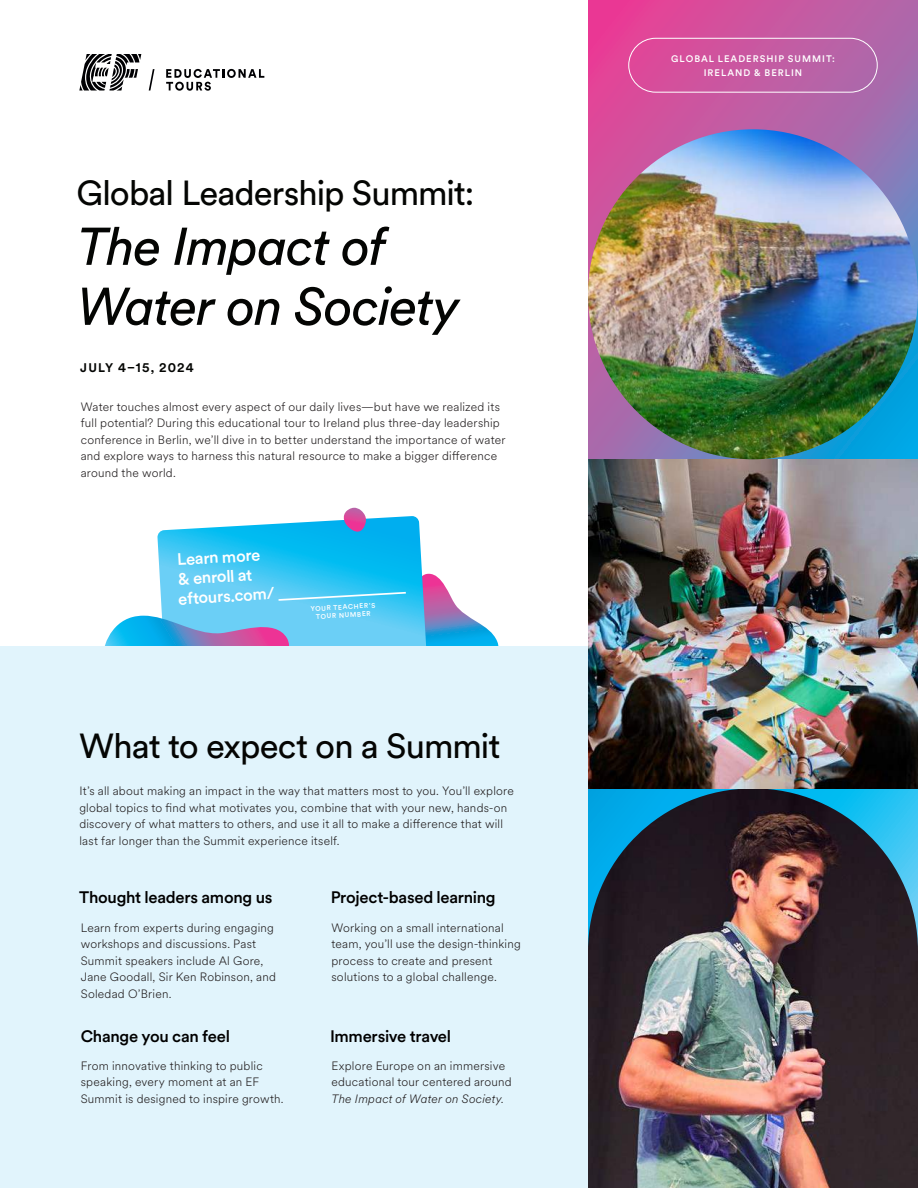
<style>
.page{position:relative;width:918px;height:1188px;background:#fff}
.page>*{position:absolute;margin:0;border:0;box-sizing:border-box;transform-origin:0 0}
.t1{font:italic 52.5px/60px "EF Circular";letter-spacing:-.03em;color:#040503}
.t2{font:34.5px "EF Circular";letter-spacing:-.03em;color:#040503}
.t3{font:500 16.5px "EF Circular";letter-spacing:-.02em;color:#000}
.t4{font:500 16.5px/19.5px "EF Circular";color:#fff}
.t5{font:700 12.3px "EF Circular";letter-spacing:.09em;color:#040503}
.t6{font:300 12px/16.5px "EF Circular";letter-spacing:.015em;color:#231f20}
.t7{font:500 9.45px/14.2px "EF Circular";letter-spacing:.105em;color:#fff;text-align:center}
.t8{font:500 6.75px/8.2px "EF Circular";color:#fff;text-align:center}
.s1{font-style:italic}
</style>
<div class="page">
<svg style="left:588px;top:0;width:330px;height:459px;background:#ae62a9"></svg>
<img style="left:588px;top:459px;width:330px;height:729px">
<svg style="left:166px;top:69px;width:98px;height:22px"></svg>
<svg style="left:79px;top:54px;width:62px;height:37px"></svg>
<svg style="left:149px;top:69px;width:6px;height:22px"></svg>
<div style="left:628px;top:38px;width:250px;height:55px;border:1px solid #fff;border-radius:27px"></div>
<img style="left:588px;top:129px;width:330px;height:330px;border-radius:165px">
<svg style="left:429px;top:574px;width:70px;height:72px"></svg>
<svg style="left:157px;top:516px;width:272px;height:130px;background:#4ac8f3"></svg>
<svg style="left:105px;top:616px;width:187px;height:30px;background:#6aa3da"></svg>
<svg style="left:279px;top:592px;width:127px;height:9px"></svg>
<svg style="left:342px;top:508px;width:27px;height:28px"></svg>
<div style="left:0;top:646px;width:588px;height:542px;background:#e1f4fc"></div>
<h2 class="t2" style="left:76px;top:170px;width:399px">Global Leadership Summit:</h2>
<h1 class="t1" style="left:76px;top:214px;width:385px">The Impact of<br>Water on Society</h1>
<p class="t5" style="left:80px;top:360px;width:115px">JULY 4–15, 2024</p>
<p class="t6" style="left:81px;top:398px;width:426px">Water touches almost every aspect of our daily lives—but have we realized its full potential? During this educational tour to Ireland plus three-day leadership conference in Berlin, we’ll dive in to better understand the importance of water and explore ways to harness this natural resource to make a bigger difference around the world.</p>
<h3 class="t4" style="left:177px;top:549px;width:85px;rotate:-3deg">Learn more &amp; enroll at</h3>
<h3 class="t4" style="left:178px;top:588px;width:98px;rotate:-3deg">eftours.com/</h3>
<p class="t8" style="left:310px;top:604px;width:66px;rotate:-3deg">YOUR TEACHER’S<br>TOUR NUMBER</p>
<h2 class="t2" style="left:79px;top:723px;width:423px">What to expect on a Summit</h2>
<p class="t6" style="left:79px;top:782px;width:436px">It’s all about making an impact in the way that matters most to you. You’ll explore global topics to find what motivates you, combine that with your new, hands-on discovery of what matters to others, and use it all to make a difference that will last far longer than the Summit experience itself.</p>
<h3 class="t3" style="left:79px;top:886px;width:195px">Thought leaders among us</h3>
<h3 class="t3" style="left:331px;top:886px;width:167px">Project-based learning</h3>
<p class="t6" style="left:81px;top:919px;width:197px">Learn from experts during engaging workshops and discussions. Past<br>Summit speakers include Al Gore,<br>Jane Goodall, Sir Ken Robinson, and<br>Soledad O’Brien.</p>
<p class="t6" style="left:332px;top:919px;width:191px">Working on a small international team, you’ll use the design-thinking process to create and present solutions to a global challenge.</p>
<h3 class="t3" style="left:81px;top:1024px;width:151px">Change you can feel</h3>
<h3 class="t3" style="left:330px;top:1024px;width:123px">Immersive travel</h3>
<p class="t6" style="left:81px;top:1057px;width:204px">From innovative thinking to public speaking, every moment at an EF<br>Summit is designed to inspire growth.</p>
<p class="t6" style="left:332px;top:1057px;width:182px">Explore Europe on an immersive educational tour centered around<br><span class="s1">The Impact of Water on Society</span>.</p>
<p class="t7" style="left:671px;top:51px;width:165px">GLOBAL LEADERSHIP SUMMIT:<br>IRELAND &amp; BERLIN</p>
</div>
